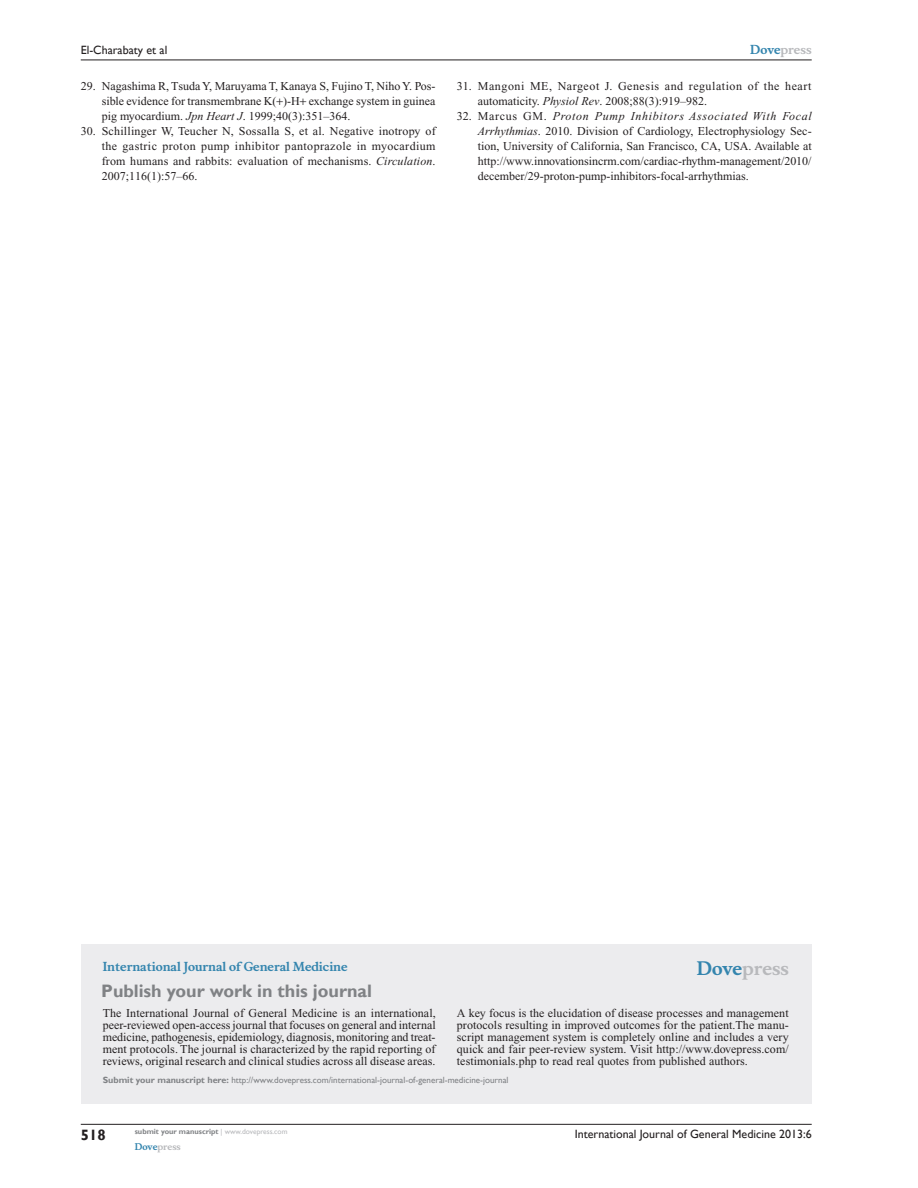
<style>
.page{position:relative;width:918px;height:1188px;background:#fff}
.page>*{position:absolute;margin:0;border:0;box-sizing:border-box;transform-origin:0 0}
.PromBx-H1{font:700 18px "Gill Sans";color:#808285}
.PromBx-Brand{font:700 18px "Musee";color:#b8b9bc}
.t1{font:700 15px "Gill Sans";color:#231f20}
.RefNL2{font:12px/15px "Times New Roman";color:#231f20;text-align:justify}
.PromBx-Tx{font:12px/12px "Times New Roman";letter-spacing:.005em;color:#231f20;text-align:justify}
.RefNL2-2{font:12px/15px "Times New Roman";letter-spacing:.045em;color:#231f20}
.t2{font:12px "Gill Sans";color:#231f20}
.PromBx-JrnlName{font:700 12px "Musee";color:#3485ae}
.t3{font:700 12px "Musee";color:#b8b9bc}
.PromBx-SubmitMssWebA{font:9px "Gill Sans";color:#808285}
.t4{font:700 9px "Musee";color:#b8b9bc}
.t5{font:700 7.5px "Gill Sans";color:#808285}
.s1{font-style:italic}
.s2{color:#3485ae}
.s3{font-weight:700}
.s4{font-weight:400;color:#b8b9bc}
</style>
<div class="page">
<div style="left:81px;top:944px;width:731px;height:159px;background:#ececee"></div>
<hr style="left:81px;top:1124px;width:731px;height:1px;background:#231f20">
<hr style="left:81px;top:60px;width:731px;height:1px;background:#231f20">
<p class="t2" style="left:81px;top:43px;width:88px">El-Charabaty et al</p>
<p class="RefNL2" style="left:102px;top:79px;width:335px;text-indent:-21px">29. Nagashima R, Tsuda Y, Maruyama T, Kanaya S, Fujino T, Niho Y. Pos&shy;sible evidence for transmembrane K( )-H exchange system in guinea pig myocardium. <span class="s1">Jpn Heart J</span>. 1999;40(3):351–364.</p>
<p class="RefNL2" style="left:102px;top:124px;width:335px;text-indent:-21px">30. Schillinger W, Teucher N, Sossalla S, et al. Negative inotropy of the gastric proton pump inhibitor pantoprazole in myocardium from humans and rabbits: evaluation of mechanisms. <span class="s1">Circulation</span>.<br>2007;116(1):57–66.</p>
<p class="t3" style="left:750px;top:43px;width:63px"><span class="s2">Dove</span>press</p>
<p class="RefNL2-2" style="left:478px;top:79px;width:335px;text-indent:-21px">31. Mangoni ME, Nargeot J. Genesis and regulation of the heart automaticity. <span class="s1">Physiol Rev</span>. 2008;88(3):919–982.</p>
<p class="RefNL2" style="left:478px;top:109px;width:336px;text-indent:-21px">32. Marcus GM. <span class="s1">Proton Pump Inhibitors Associated With Focal Arrhythmias</span>. 2010. Division of Cardiology, Electrophysiology Sec&shy;tion, University of California, San Francisco, CA, USA. Available at http://www.innovationsincrm.com/cardiac-rhythm-management/2010/ december/29-proton-pump-inhibitors-focal-arrhythmias.</p>
<p class="PromBx-JrnlName" style="left:103px;top:959px;width:246px">International Journal of General Medicine</p>
<p class="PromBx-H1" style="left:101px;top:980px;width:272px">Publish your work in this journal</p>
<p class="PromBx-Brand" style="left:697px;top:958px;width:94px"><span class="s2">Dove</span>press</p>
<p class="PromBx-Tx" style="left:103px;top:1007px;width:335px">The International Journal of General Medicine is an international, peer-reviewed open-access journal that focuses on general and internal medicine, pathogenesis, epidemiology, diagnosis, monitoring and treat&shy;ment protocols. The journal is characterized by the rapid reporting of reviews, original research and clinical studies across all disease areas.</p>
<p class="PromBx-Tx" style="left:457px;top:1007px;width:333px">A key focus is the elucidation of disease processes and management protocols resulting in improved outcomes for the patient.The manu&shy;script management system is completely online and includes a very quick and fair peer-review system. Visit http://www.dovepress.com/ testimonials.php to read real quotes from published authors.</p>
<p class="PromBx-SubmitMssWebA" style="left:103px;top:1075px;width:407px"><span class="s3">Submit your manuscript here:</span> http://www.dovepress.com/international-journal-of-general-medicine-journal</p>
<p class="t1" style="left:81px;top:1126px;width:26px">518</p>
<p class="t5" style="left:135px;top:1127px;width:154px">submit your manuscript <span class="s4">| www.dovepress.com</span></p>
<p class="t4" style="left:135px;top:1141px;width:48px"><span class="s2">Dove</span>press</p>
<p class="t2" style="left:575px;top:1127px;width:238px">International Journal of General Medicine 2013:6</p>
</div>
